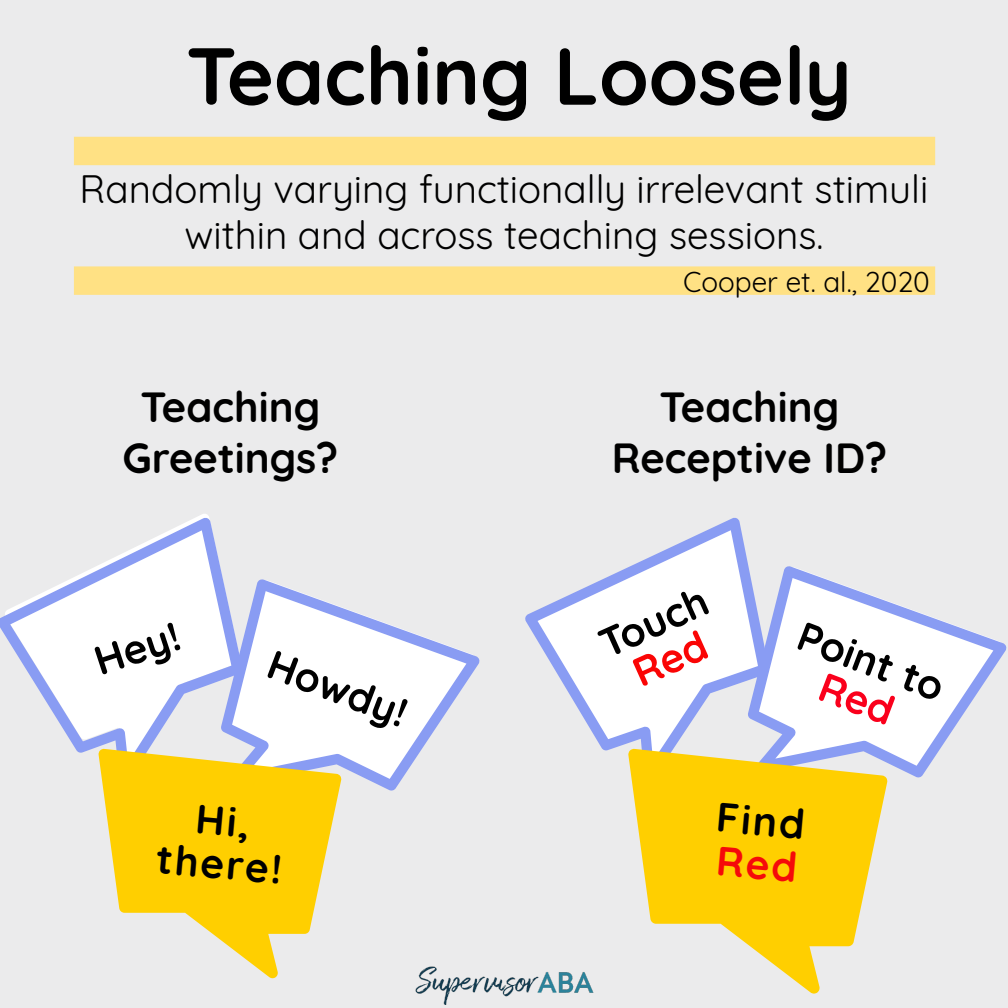
<style>
.page{position:relative;width:1008px;height:1008px;background:#ebebec}
.page>*{position:absolute;margin:0;border:0;box-sizing:border-box;transform-origin:0 0}
.t1{font:700 80.5px "Quicksand";color:#000}
.t2{font:700 42px/50.4px "Quicksand";color:#000;text-align:center}
.t3{font:700 40.95px/43.4px "Quicksand";color:#000;text-align:center}
.t4{font:38.5px/46.2px "Quicksand";color:#000;text-align:center}
.t5{font:28px "Quicksand";color:#000}
</style>
<div class="page">
<svg style="left:525px;top:518px;width:224px;height:233px"></svg>
<svg style="left:0;top:518px;width:223px;height:235px;fill:#fff"></svg>
<svg style="left:221px;top:579px;width:259px;height:212px;fill:#fff"></svg>
<svg style="left:748px;top:566px;width:259px;height:212px"></svg>
<svg style="left:628px;top:749px;width:259px;height:245px;fill:#ffcf00"></svg>
<svg style="left:98px;top:749px;width:243px;height:229px;fill:#ffcf00"></svg>
<svg style="left:74px;top:137px;width:861px;height:158px"></svg>
<img style="left:416px;top:967px;width:177px;height:37px">
<div style="left:632px;top:630px;width:77px;height:57px;background:#fff"></div>
<div style="left:818px;top:673px;width:78px;height:52px;background:#fff"></div>
<div style="left:718px;top:847px;width:78px;height:35px;background:#ffcf00"></div>
<h1 class="t1" style="left:186px;top:9px;width:667px">Teaching Loosely</h1>
<p class="t4" style="left:80px;top:162px;width:850px">Randomly varying functionally irrelevant stimuli within and across teaching sessions.</p>
<p class="t5" style="left:683px;top:260px;width:248px">Cooper et. al., 2020</p>
<p class="t2" style="left:123px;top:378px;width:217px">Teaching<br>Greetings?</p>
<p class="t2" style="left:612px;top:378px;width:277px">Teaching<br>Receptive ID?</p>
<p class="t3" style="left:88px;top:638px;width:89px;rotate:-18deg">Hey!</p>
<p class="t3" style="left:278px;top:639px;width:148px;rotate:21deg">Howdy!</p>
<p class="t3" style="left:162px;top:790px;width:128px;rotate:5deg">Hi, there!</p>
<p class="t3" style="left:591px;top:623px;width:116px;rotate:-24deg">Touch</p>
<p class="t3" style="left:808px;top:610px;width:155px;rotate:21deg">Point to</p>
<p class="t3" style="left:719px;top:792px;width:90px;rotate:5deg">Find</p>
</div>
